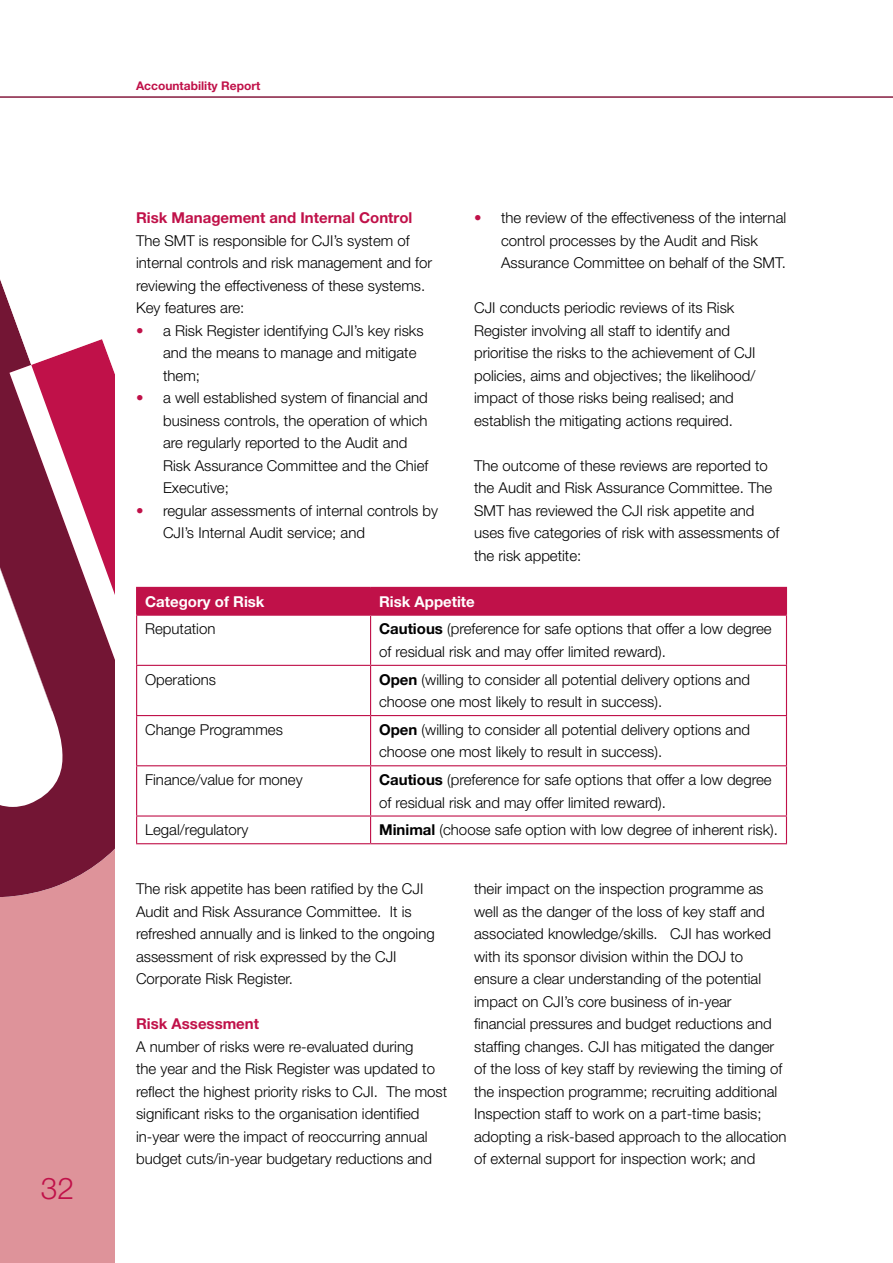
<style>
.page{position:relative;width:893px;height:1263px;background:#fff}
.page>*{position:absolute;margin:0;border:0;box-sizing:border-box;transform-origin:0 0}
.t1{font:300 30px "Helvetica Neue LT Std";color:#c01149}
._1_0_Body{font:300 15px/22.5px "Helvetica Neue LT Pro";color:#000}
._3_0_Sub_Head{font:700 15px "Helvetica Neue LT Pro";color:#c01149}
._3_0_Sub_Head-2{font:700 15px "Helvetica Neue LT Pro";color:#fff}
.t2{font:700 12px "Helvetica Neue LT Std";color:#c01149}
.s1{font-weight:700;color:#c01149}
.s2{font-weight:700}
</style>
<div class="page">
<div style="left:0;top:1049px;width:115px;height:214px;background:#de939a"></div>
<div style="left:0;top:897px;width:115px;height:152px;background:#de939a"></div>
<svg style="left:9px;top:775px;width:106px;height:255px;fill:#de939a"></svg>
<svg style="left:0;top:279px;width:115px;height:496px"></svg>
<hr style="left:0;top:96px;width:893px;height:2px;background:#851a3e">
<div style="left:136px;top:587px;width:651px;height:27px;background:#c01149"></div>
<hr style="left:136px;top:616px;width:1px;height:49px;background:#c01149">
<hr style="left:136px;top:666px;width:1px;height:49px;background:#c01149">
<hr style="left:136px;top:716px;width:1px;height:49px;background:#c01149">
<hr style="left:136px;top:766px;width:1px;height:49px;background:#c01149">
<svg style="left:136px;top:816px;width:1px;height:27px"></svg>
<hr style="left:136px;top:614px;width:235px;height:2px;background:#c01149">
<hr style="left:371px;top:614px;width:416px;height:2px;background:#c01149">
<hr style="left:370px;top:616px;width:1px;height:49px;background:#c01149">
<hr style="left:786px;top:616px;width:1px;height:49px;background:#c01149">
<hr style="left:370px;top:666px;width:1px;height:49px;background:#c01149">
<hr style="left:786px;top:666px;width:1px;height:49px;background:#c01149">
<hr style="left:370px;top:716px;width:1px;height:49px;background:#c01149">
<hr style="left:786px;top:716px;width:1px;height:49px;background:#c01149">
<hr style="left:370px;top:766px;width:1px;height:49px;background:#c01149">
<hr style="left:786px;top:766px;width:1px;height:49px;background:#c01149">
<svg style="left:370px;top:816px;width:1px;height:27px"></svg>
<svg style="left:786px;top:816px;width:1px;height:27px"></svg>
<hr style="left:136px;top:665px;width:235px;height:1px;background:#c01149">
<hr style="left:371px;top:665px;width:416px;height:1px;background:#c01149">
<hr style="left:136px;top:715px;width:235px;height:1px;background:#c01149">
<hr style="left:371px;top:715px;width:416px;height:1px;background:#c01149">
<hr style="left:136px;top:765px;width:235px;height:1px;background:#c01149">
<hr style="left:371px;top:765px;width:416px;height:1px;background:#c01149">
<hr style="left:136px;top:815px;width:235px;height:1px;background:#c01149">
<hr style="left:371px;top:815px;width:416px;height:1px;background:#c01149">
<hr style="left:136px;top:843px;width:235px;height:1px;background:#c01149">
<hr style="left:371px;top:843px;width:416px;height:1px;background:#c01149">
<h1 class="t1" style="left:41px;top:1170px;width:35px">32</h1>
<p class="t2" style="left:136px;top:78px;width:126px">Accountability Report</p>
<p class="_3_0_Sub_Head" style="left:136px;top:209px;width:278px">Risk Management and Internal Control</p>
<p class="_1_0_Body" style="left:136px;top:229px;width:298px">The SMT is responsible for CJI’s system of internal controls and risk management and for reviewing the effectiveness of these systems.<br>Key features are:</p>
<p class="_1_0_Body" style="left:163px;top:319px;width:262px;text-indent:-27px"><span class="s1">•</span> a Risk Register identifying CJI’s key risks and the means to manage and mitigate them;</p>
<p class="_1_0_Body" style="left:163px;top:386px;width:267px;text-indent:-27px"><span class="s1">•</span> a well established system of financial and business controls, the operation of which are regularly reported to the Audit and Risk Assurance Committee and the Chief Executive;</p>
<p class="_1_0_Body" style="left:163px;top:499px;width:277px;text-indent:-27px"><span class="s1">•</span> regular assessments of internal controls by<br>CJI’s Internal Audit service; and</p>
<p class="_1_0_Body" style="left:501px;top:206px;width:287px;text-indent:-27px"><span class="s1">•</span> the review of the effectiveness of the internal control processes by the Audit and Risk<br>Assurance Committee on behalf of the SMT.</p>
<p class="_1_0_Body" style="left:474px;top:296px;width:283px">CJI conducts periodic reviews of its Risk Register involving all staff to identify and prioritise the risks to the achievement of CJI policies, aims and objectives; the likelihood/ impact of those risks being realised; and establish the mitigating actions required.</p>
<p class="_1_0_Body" style="left:474px;top:454px;width:307px">The outcome of these reviews are reported to the Audit and Risk Assurance Committee. The SMT has reviewed the CJI risk appetite and uses five categories of risk with assessments of the risk appetite:</p>
<p class="_3_0_Sub_Head-2" style="left:145px;top:592px;width:121px">Category of Risk</p>
<p class="_3_0_Sub_Head-2" style="left:379px;top:592px;width:97px">Risk Appetite</p>
<p class="_1_0_Body" style="left:145px;top:617px;width:72px">Reputation</p>
<p class="_1_0_Body" style="left:379px;top:617px;width:394px"><span class="s2">Cautious</span> (preference for safe options that offer a low degree of residual risk and may offer limited reward).</p>
<p class="_1_0_Body" style="left:145px;top:668px;width:72px">Operations</p>
<p class="_1_0_Body" style="left:379px;top:668px;width:372px"><span class="s2">Open</span> (willing to consider all potential delivery options and choose one most likely to result in success).</p>
<p class="_1_0_Body" style="left:145px;top:718px;width:139px">Change Programmes</p>
<p class="_1_0_Body" style="left:379px;top:718px;width:372px"><span class="s2">Open</span> (willing to consider all potential delivery options and choose one most likely to result in success).</p>
<p class="_1_0_Body" style="left:145px;top:768px;width:159px">Finance/value for money</p>
<p class="_1_0_Body" style="left:379px;top:768px;width:394px"><span class="s2">Cautious</span> (preference for safe options that offer a low degree of residual risk and may offer limited reward).</p>
<p class="_1_0_Body" style="left:145px;top:818px;width:105px">Legal/regulatory</p>
<p class="_1_0_Body" style="left:379px;top:818px;width:400px"><span class="s2">Minimal</span> (choose safe option with low degree of inherent risk).</p>
<p class="_1_0_Body" style="left:136px;top:877px;width:300px">The risk appetite has been ratified by the CJI Audit and Risk Assurance Committee. It is refreshed annually and is linked to the ongoing assessment of risk expressed by the CJI Corporate Risk Register.</p>
<p class="_3_0_Sub_Head" style="left:136px;top:1014px;width:125px">Risk Assessment</p>
<p class="_1_0_Body" style="left:136px;top:1035px;width:313px">A number of risks were re-evaluated during<br>the year and the Risk Register was updated to reflect the highest priority risks to CJI. The most significant risks to the organisation identified in-year were the impact of reoccurring annual budget cuts/in-year budgetary reductions and</p>
<p class="_1_0_Body" style="left:474px;top:877px;width:314px">their impact on the inspection programme as well as the danger of the loss of key staff and associated knowledge/skills. CJI has worked with its sponsor division within the DOJ to ensure a clear understanding of the potential impact on CJI’s core business of in-year financial pressures and budget reductions and staffing changes. CJI has mitigated the danger of the loss of key staff by reviewing the timing of the inspection programme; recruiting additional Inspection staff to work on a part-time basis; adopting a risk-based approach to the allocation of external support for inspection work; and</p>
</div>
